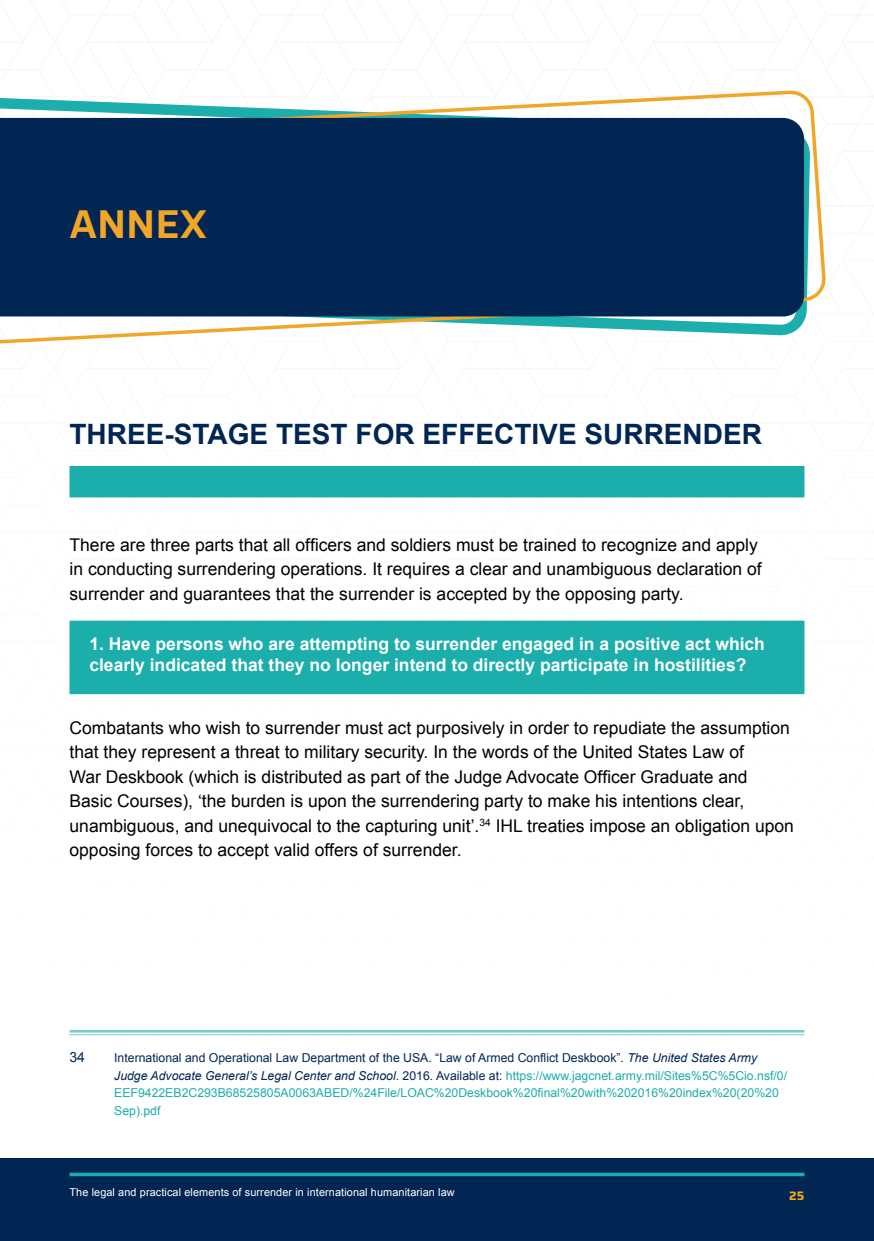
<style>
.page{position:relative;width:874px;height:1241px;background:#fff}
.page>*{position:absolute;margin:0;border:0;box-sizing:border-box;transform-origin:0 0}
.t1{font:600 40.25px "Saira";color:#f2a628}
.t2{font:700 28px "Arial";color:#022653}
.t3{font:17.5px/24.5px "Arial";color:#000}
.t4{font:700 17.5px/21px "Arial";color:#fff}
.t5{font:14px "Arial";color:#022653}
.t6{font:12.25px/17.5px "Arial";color:#1baeaa}
.t7{font:700 12.25px "Saira";color:#f5a717}
.t8{font:10.85px "Arial";letter-spacing:.01em;color:#fff}
.s1{color:#022653}
.s2{font-style:italic;color:#022653}
</style>
<div class="page">
<svg style="left:0;top:92px;width:824px;height:250px"></svg>
<div style="left:0;top:1158px;width:873px;height:82px;background:#022653"></div>
<hr style="left:69px;top:1172px;width:735px;height:3px;background:#1baeaa">
<div style="left:0;top:118px;width:803px;height:198px;background:#022653"></div>
<div style="left:69px;top:466px;width:735px;height:31px;background:#1baeaa"></div>
<div style="left:69px;top:620px;width:735px;height:74px;background:#1baeaa"></div>
<hr style="left:69px;top:1029px;width:735px;height:3px;background:#76cecc">
<hr style="left:69px;top:1034px;width:735px;height:1px;background:#76cecc">
<h1 class="t1" style="left:69px;top:192px;width:139px">ANNEX</h1>
<h2 class="t2" style="left:69px;top:416px;width:693px">THREE-STAGE TEST FOR EFFECTIVE SURRENDER</h2>
<p class="t3" style="left:69px;top:532px;width:693px">There are three parts that all officers and soldiers must be trained to recognize and apply in conducting surrendering operations. It requires a clear and unambiguous declaration of surrender and guarantees that the surrender is accepted by the opposing party.</p>
<p class="t4" style="left:89px;top:633px;width:676px">1. Have persons who are attempting to surrender engaged in a positive act which clearly indicated that they no longer intend to directly participate in hostilities?</p>
<p class="t3" style="left:69px;top:715px;width:725px">Combatants who wish to surrender must act purposively in order to repudiate the assumption that they represent a threat to military security. In the words of the United States Law of<br>War Deskbook (which is distributed as part of the Judge Advocate Officer Graduate and Basic Courses), ‘the burden is upon the surrendering party to make his intentions clear, unambiguous, and unequivocal to the capturing unit’.<sup>34</sup> IHL treaties impose an obligation upon opposing forces to accept valid offers of surrender.</p>
<p class="t5" style="left:69px;top:1048px;width:17px">34</p>
<p class="t6" style="left:114px;top:1049px;width:674px"><span class="s1">International and Operational Law Department of the USA. “Law of Armed Conflict Deskbook”.</span> <span class="s2">The United States Army Judge Advocate General’s Legal Center and School</span><span class="s1">. 2016. Available at:</span> https://www.jagcnet.army.mil/Sites%5C%5Cio.nsf/0/ EEF9422EB2C293B68525805A0063ABED/%24File/LOAC%20Deskbook%20final%20with%202016%20index%20(20%20<br>Sep).pdf</p>
<p class="t8" style="left:69px;top:1184px;width:386px">The legal and practical elements of surrender in international humanitarian law</p>
<p class="t7" style="left:788px;top:1185px;width:17px">25</p>
</div>
